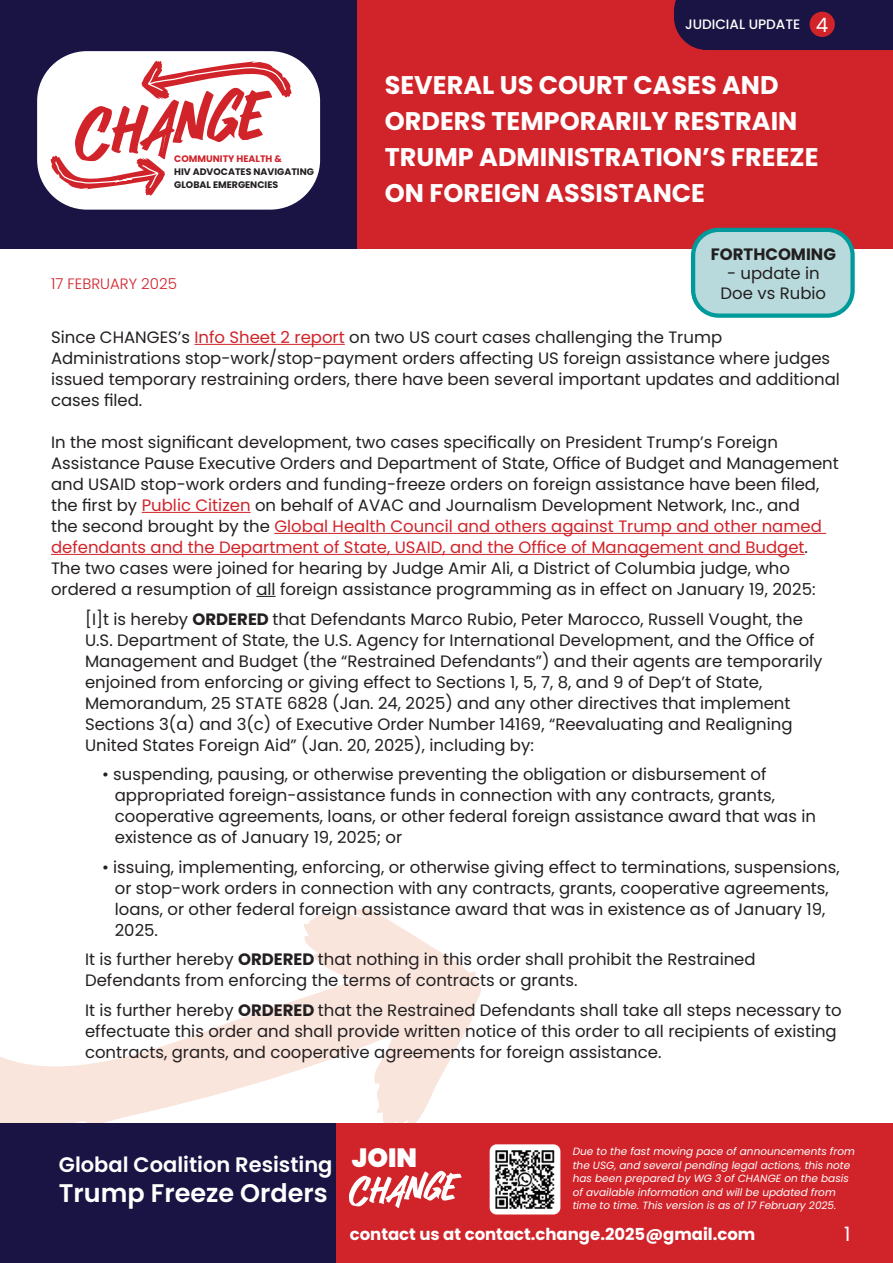
<style>
.page{position:relative;width:893px;height:1263px;background:#fff}
.page>*{position:absolute;margin:0;border:0;box-sizing:border-box;transform-origin:0 0}
.t1{font:900 26.4px "Poppins";color:#fff}
.t2{font:700 25.5px/36px "Poppins";color:#fff}
.t3{font:600 25.5px "Poppins";color:#fff}
.t4{font:600 21px "Poppins";color:#fff}
.t5{font:19.8px "Poppins";color:#fff}
.t6{font:16.5px/21px "Poppins";color:#231f20}
.t7{font:700 16.5px "Poppins";color:#fff}
.t8{font:700 16.5px "Poppins";color:#231f20}
.t9{font:300 15px "Poppins";color:#d1232a}
.t10{font:500 13.65px "Poppins";color:#fff}
.t11{font:italic 10.5px/13.5px "Poppins";color:#fff}
.t12{font:700 9.45px/12.9px "Poppins";color:#231f20}
.t13{font:700 9.45px "Poppins";color:#d1232a}
.s1{font-weight:400;font-size:19.8px}
.s2{color:#d1232a}
.s3{font-weight:700}
</style>
<div class="page">
<svg style="left:0;top:908px;width:485px;height:216px"></svg>
<div style="left:0;top:1124px;width:893px;height:139px;background:#d1232a"></div>
<div style="left:0;top:1124px;width:335px;height:139px;background:#191443"></div>
<svg style="left:348px;top:1171px;width:114px;height:37px"></svg>
<img style="left:490px;top:1144px;width:70px;height:70px">
<div style="left:0;top:0;width:893px;height:249px;background:#d1232a"></div>
<div style="left:0;top:0;width:356px;height:249px;background:#191443"></div>
<div style="left:37px;top:51px;width:283px;height:159px;background:#fff;border-radius:50px"></div>
<svg style="left:51px;top:61px;width:240px;height:135px"></svg>
<div style="left:674px;top:0;width:219px;height:50px;background:#191443"></div>
<div style="left:809px;top:12px;width:26px;height:25px;background:#d1232a;border-radius:50%"></div>
<hr style="left:194px;top:344px;width:151px;height:1px;background:#d1232a">
<hr style="left:142px;top:512px;width:109px;height:1px;background:#d1232a">
<hr style="left:274px;top:533px;width:552px;height:1px;background:#d1232a">
<hr style="left:51px;top:554px;width:754px;height:1px;background:#d1232a">
<svg style="left:256px;top:596px;width:20px;height:1px"></svg>
<div style="left:693px;top:230px;width:160px;height:86px;background:#b8dadc;border-radius:26px"></div>
<div style="left:691px;top:228px;width:164px;height:90px;border:4px solid #009a9b;border-radius:26px"></div>
<p class="t13" style="left:174px;top:153px;width:109px">COMMUNITY HEALTH &amp;</p>
<p class="t12" style="left:174px;top:165px;width:141px">HIV ADVOCATES NAVIGATING<br>GLOBAL EMERGENCIES</p>
<p class="t9" style="left:51px;top:275px;width:127px">17 FEBRUARY 2025</p>
<p class="t10" style="left:685px;top:17px;width:145px">JUDICIAL UPDATE <span class="s1">4</span></p>
<h2 class="t2" style="left:385px;top:67px;width:435px">SEVERAL US COURT CASES AND<br>ORDERS TEMPORARILY RESTRAIN<br>TRUMP ADMINISTRATION’S FREEZE<br>ON FOREIGN ASSISTANCE</h2>
<p class="t8" style="left:711px;top:244px;width:127px">FORTHCOMING</p>
<p class="t6" style="left:721px;top:264px;width:107px;line-height:19.8px;text-align:center">- update in<br>Doe vs Rubio</p>
<p class="t6" style="left:51px;top:327px;width:790px">Since CHANGES’s <span class="s2">Info Sheet 2 report</span> on two US court cases challenging the Trump Administrations stop-work/stop-payment orders affecting US foreign assistance where judges issued temporary restraining orders, there have been several important updates and additional cases filed.</p>
<p class="t6" style="left:51px;top:432px;width:789px">In the most significant development, two cases specifically on President Trump’s Foreign Assistance Pause Executive Orders and Department of State, Office of Budget and Management and USAID stop-work orders and funding-freeze orders on foreign assistance have been filed, the first by <span class="s2">Public Citizen</span> on behalf of AVAC and Journalism Development Network, Inc., and<br>the second brought by the <span class="s2">Global Health Council and others against Trump and other named defendants and the Department of State, USAID, and the Office of Management and Budget</span>.<br>The two cases were joined for hearing by Judge Amir Ali, a District of Columbia judge, who ordered a resumption of all foreign assistance programming as in effect on January 19, 2025:</p>
<p class="t6" style="left:85px;top:608px;width:739px">[I]t is hereby <span class="s3">ORDERED</span> that Defendants Marco Rubio, Peter Marocco, Russell Vought, the U.S. Department of State, the U.S. Agency for International Development, and the Office of Management and Budget (the “Restrained Defendants”) and their agents are temporarily enjoined from enforcing or giving effect to Sections 1, 5, 7, 8, and 9 of Dep’t of State, Memorandum, 25 STATE 6828 (Jan. 24, 2025) and any other directives that implement Sections 3(a) and 3(c) of Executive Order Number 14169, “Reevaluating and Realigning United States Foreign Aid” (Jan. 20, 2025), including by:</p>
<p class="t6" style="left:115px;top:764px;width:703px;text-indent:-13px">• suspending, pausing, or otherwise preventing the obligation or disbursement of appropriated foreign-assistance funds in connection with any contracts, grants, cooperative agreements, loans, or other federal foreign assistance award that was in existence as of January 19, 2025; or</p>
<p class="t6" style="left:115px;top:857px;width:726px;text-indent:-13px">• issuing, implementing, enforcing, or otherwise giving effect to terminations, suspensions, or stop-work orders in connection with any contracts, grants, cooperative agreements, loans, or other federal foreign assistance award that was in existence as of January 19, 2025.</p>
<p class="t6" style="left:85px;top:949px;width:672px">It is further hereby <span class="s3">ORDERED</span> that nothing in this order shall prohibit the Restrained<br>Defendants from enforcing the terms of contracts or grants.</p>
<p class="t6" style="left:85px;top:1000px;width:758px">It is further hereby <span class="s3">ORDERED</span> that the Restrained Defendants shall take all steps necessary to effectuate this order and shall provide written notice of this order to all recipients of existing contracts, grants, and cooperative agreements for foreign assistance.</p>
<p class="t4" style="left:59px;top:1153px;width:275px">Global Coalition Resisting</p>
<h2 class="t3" style="left:59px;top:1179px;width:270px">Trump Freeze Orders</h2>
<p class="t11" style="left:573px;top:1145px;width:284px">Due to the fast moving pace of announcements from the USG, and several pending legal actions, this note has been prepared by WG 3 of CHANGE on the basis of available information and will be updated from time to time. This version is as of 17 February 2025.</p>
<p class="t7" style="left:350px;top:1225px;width:407px">contact us at contact.change.2025@gmail.com</p>
<h1 class="t1" style="left:352px;top:1143px;width:67px">JOIN</h1>
<p class="t5" style="left:844px;top:1223px;width:8px">1</p>
</div>
